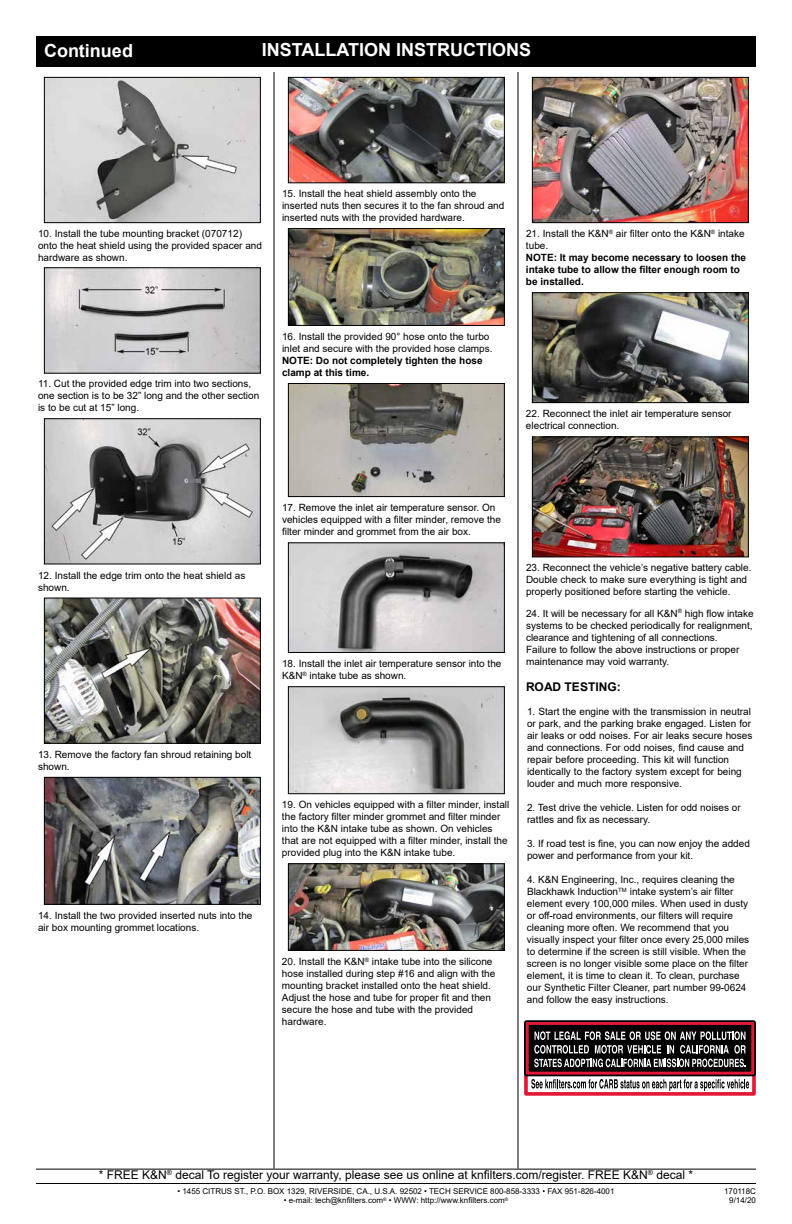
<style>
.page{position:relative;width:792px;height:1224px;background:#fff}
.page>*{position:absolute;margin:0;border:0;box-sizing:border-box;transform-origin:0 0}
.t1{font:700 18px "Arial";color:#fff}
.t2{font:12px "Arial";color:#000}
.t3{font:700 12px "Arial";color:#000}
.t4{font:10px/12px "Arial";color:#000}
.t5{font:700 10px/12px "Arial";color:#000}
.t6{font:8px/9.6px "Arial";color:#000;text-align:right}
</style>
<div class="page">
<div style="left:36px;top:36px;width:720px;height:31px;background:#000"></div>
<hr style="left:36px;top:1183px;width:720px;height:1px;background:#000">
<hr style="left:274px;top:72px;width:1px;height:1097px;background:#000">
<hr style="left:518px;top:72px;width:1px;height:1097px;background:#000">
<hr style="left:36px;top:1169px;width:720px;height:1px;background:#000">
<img style="left:46px;top:600px;width:213px;height:142px">
<div style="left:44px;top:598px;width:217px;height:146px;border:1px solid #000"></div>
<img style="left:46px;top:79px;width:213px;height:142px">
<div style="left:44px;top:77px;width:217px;height:146px;border:1px solid #000"></div>
<img style="left:46px;top:420px;width:213px;height:142px">
<div style="left:44px;top:418px;width:217px;height:146px;border:1px solid #000"></div>
<img style="left:46px;top:269px;width:213px;height:103px">
<div style="left:44px;top:267px;width:217px;height:107px;border:1px solid #000"></div>
<img style="left:46px;top:779px;width:213px;height:124px">
<div style="left:44px;top:777px;width:217px;height:128px;border:1px solid #000"></div>
<img style="left:290px;top:79px;width:213px;height:102px">
<div style="left:288px;top:77px;width:217px;height:106px;border:1px solid #000"></div>
<img style="left:290px;top:230px;width:213px;height:94px">
<div style="left:288px;top:228px;width:217px;height:98px;border:1px solid #000"></div>
<img style="left:290px;top:385px;width:213px;height:110px">
<div style="left:288px;top:383px;width:217px;height:114px;border:1px solid #000"></div>
<img style="left:290px;top:544px;width:213px;height:107px">
<div style="left:288px;top:542px;width:217px;height:111px;border:1px solid #000"></div>
<img style="left:290px;top:865px;width:213px;height:84px">
<div style="left:288px;top:863px;width:217px;height:88px;border:1px solid #000"></div>
<img style="left:290px;top:688px;width:213px;height:104px">
<div style="left:288px;top:686px;width:217px;height:108px;border:1px solid #000"></div>
<img style="left:534px;top:79px;width:213px;height:142px">
<div style="left:532px;top:77px;width:217px;height:146px;border:1px solid #000"></div>
<img style="left:534px;top:294px;width:213px;height:107px">
<div style="left:532px;top:292px;width:217px;height:111px;border:1px solid #000"></div>
<img style="left:534px;top:439px;width:213px;height:116px">
<div style="left:532px;top:437px;width:217px;height:120px;border:1px solid #000"></div>
<div style="left:526px;top:1069px;width:228px;height:25px;background:linear-gradient(to right,#fff,#fff)"></div>
<div style="left:524px;top:1067px;width:232px;height:29px;border:4px solid #e31837"></div>
<div style="left:526px;top:1023px;width:228px;height:51px;background:#000"></div>
<div style="left:524px;top:1020px;width:232px;height:56px;border:5px solid #000"></div>
<div style="left:526px;top:1022px;width:228px;height:53px;border:3px solid #e31837"></div>
<svg style="left:531px;top:1079px;width:218px;height:12px"></svg>
<svg style="left:534px;top:1031px;width:212px;height:36px"></svg>
<h1 class="t1" style="left:44px;top:38px;width:90px">Continued</h1>
<h1 class="t1" style="left:262px;top:37px;width:271px">INSTALLATION INSTRUCTIONS</h1>
<p class="t4" style="left:38px;top:228px;width:226px">10. Install the tube mounting bracket (070712) onto the heat shield using the provided spacer and hardware as shown.</p>
<p class="t4" style="left:282px;top:188px;width:224px">15. Install the heat shield assembly onto the inserted nuts then secures it to the fan shroud and inserted nuts with the provided hardware.</p>
<p class="t4" style="left:38px;top:378px;width:223px">11. Cut the provided edge trim into two sections, one section is to be 32” long and the other section is to be cut at 15” long.</p>
<p class="t4" style="left:282px;top:331px;width:212px">16. Install the provided 90° hose onto the turbo inlet and secure with the provided hose clamps.</p>
<p class="t5" style="left:282px;top:355px;width:202px">NOTE: Do not completely tighten the hose clamp at this time.</p>
<p class="t4" style="left:526px;top:228px;width:220px">21. Install the K&amp;N<sup>®</sup> air filter onto the K&amp;N<sup>®</sup> intake tube.</p>
<p class="t5" style="left:526px;top:252px;width:222px">NOTE: It may become necessary to loosen the intake tube to allow the filter enough room to be installed.</p>
<p class="t4" style="left:526px;top:408px;width:207px">22. Reconnect the inlet air temperature sensor electrical connection.</p>
<p class="t4" style="left:38px;top:569px;width:209px">12. Install the edge trim onto the heat shield as shown.</p>
<p class="t4" style="left:38px;top:748px;width:215px">13. Remove the factory fan shroud retaining bolt shown.</p>
<p class="t4" style="left:38px;top:909px;width:216px">14. Install the two provided inserted nuts into the air box mounting grommet locations.</p>
<p class="t4" style="left:282px;top:502px;width:221px">17. Remove the inlet air temperature sensor. On vehicles equipped with a filter minder, remove the filter minder and grommet from the air box.</p>
<p class="t4" style="left:282px;top:658px;width:221px">18. Install the inlet air temperature sensor into the<br>K&amp;N<sup>®</sup> intake tube as shown.</p>
<p class="t4" style="left:282px;top:799px;width:229px">19. On vehicles equipped with a filter minder, install the factory filter minder grommet and filter minder into the K&amp;N intake tube as shown. On vehicles that are not equipped with a filter minder, install the provided plug into the K&amp;N intake tube.</p>
<p class="t4" style="left:282px;top:955px;width:215px">20. Install the K&amp;N<sup>®</sup> intake tube into the silicone hose installed during step #16 and align with the mounting bracket installed onto the heat shield.<br>Adjust the hose and tube for proper fit and then secure the hose and tube with the provided hardware.</p>
<p class="t4" style="left:526px;top:562px;width:227px">23. Reconnect the vehicle’s negative battery cable.<br>Double check to make sure everything is tight and properly positioned before starting the vehicle.</p>
<p class="t4" style="left:526px;top:607px;width:229px">24. It will be necessary for all K&amp;N<sup>®</sup> high flow intake systems to be checked periodically for realignment, clearance and tightening of all connections.<br>Failure to follow the above instructions or proper maintenance may void warranty.</p>
<p class="t3" style="left:526px;top:678px;width:96px">ROAD TESTING:</p>
<p class="t4" style="left:527px;top:706px;width:227px">1. Start the engine with the transmission in neutral or park, and the parking brake engaged. Listen for air leaks or odd noises. For air leaks secure hoses and connections. For odd noises, find cause and repair before proceeding. This kit will function identically to the factory system except for being louder and much more responsive.</p>
<p class="t4" style="left:527px;top:802px;width:215px">2. Test drive the vehicle. Listen for odd noises or rattles and fix as necessary.</p>
<p class="t4" style="left:527px;top:838px;width:224px">3. If road test is fine, you can now enjoy the added power and performance from your kit.</p>
<p class="t4" style="left:527px;top:874px;width:224px">4. K&amp;N Engineering, Inc., requires cleaning the Blackhawk Induction<sup>TM</sup> intake system’s air filter element every 100,000 miles. When used in dusty or off-road environments, our filters will require cleaning more often. We recommend that you visually inspect your filter once every 25,000 miles to determine if the screen is still visible. When the screen is no longer visible some place on the filter element, it is time to clean it. To clean, purchase our Synthetic Filter Cleaner, part number 99-0624 and follow the easy instructions.</p>
<p class="t2" style="left:99px;top:1167px;width:596px">* FREE K&amp;N<sup>®</sup> decal To register your warranty, please see us online at knfilters.com/register. FREE K&amp;N<sup>®</sup> decal *</p>
<p class="t6" style="left:177px;top:1186px;width:439px">• 1455 CITRUS ST., P.O. BOX 1329, RIVERSIDE, CA., U.S.A. 92502 • TECH SERVICE 800-858-3333 • FAX 951-826-4001</p>
<p class="t6" style="left:284px;top:1196px;width:226px">• e-mail: tech@knfilters.com<sup>®</sup> • WWW: http://www.knfilters.com<sup>®</sup></p>
<p class="t6" style="left:724px;top:1186px;width:33px">170118C<br>9/14/20</p>
</div>
